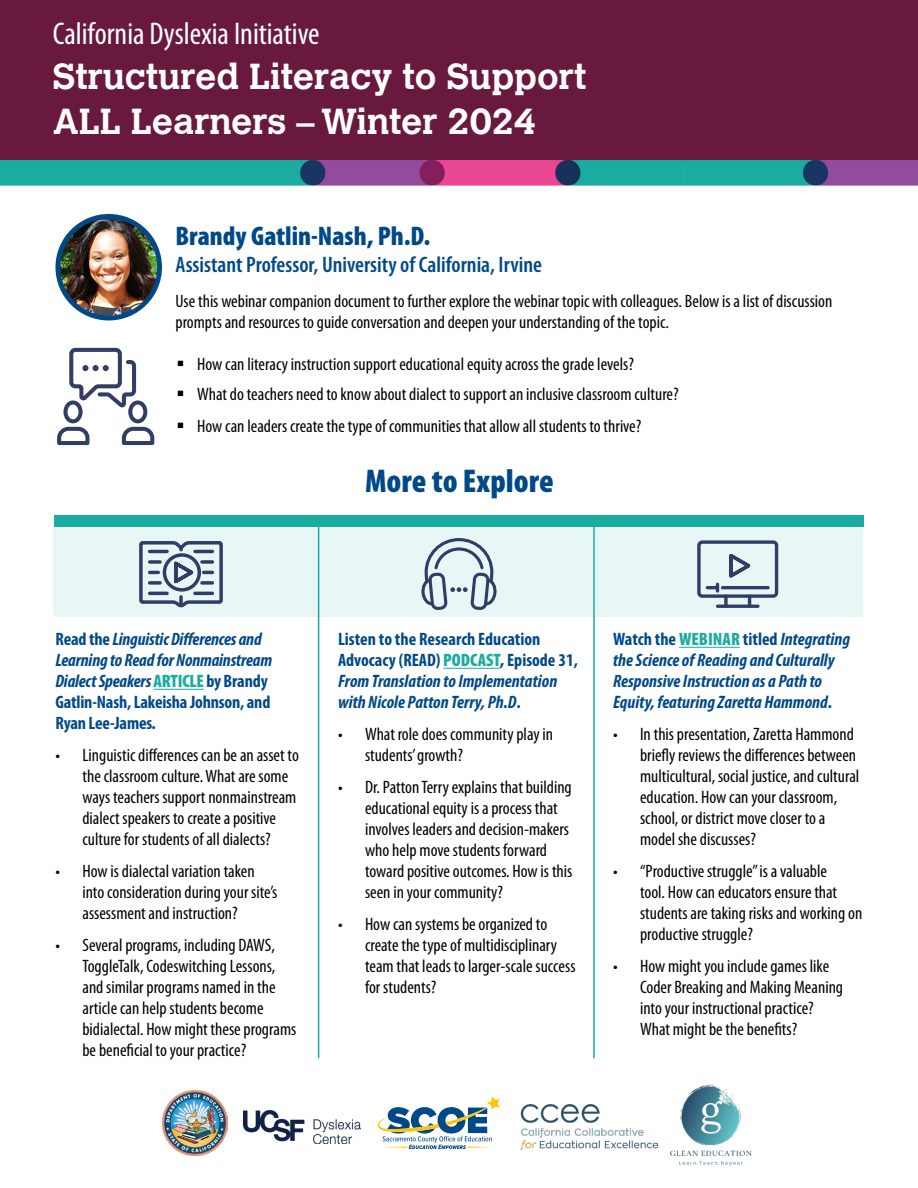
<style>
.page{position:relative;width:918px;height:1188px;background:#fff}
.page>*{position:absolute;margin:0;border:0;box-sizing:border-box;transform-origin:0 0}
.Title__H1{font:700 36px/45px "Calvert";color:#fff}
.Subheading__H2{font:900 condensed 33px "Myriad Pro";color:#004988}
.Title__H1-2{font:condensed 31.5px "Myriad Pro";color:#fff}
.Subheading__H2-2{font:900 condensed 27px "Myriad Pro";color:#004988}
.t1{font:600 condensed 22.5px "Myriad Pro";color:#004988}
.Bulleted_Listing{font:condensed 18px/21px "Myriad Pro";color:#000}
.t2{font:italic 700 condensed 18px/21px "Myriad Pro";color:#004988}
.s1{font-style:normal}
.s2{font-weight:900;font-style:normal;color:#1aaca0}
.s3{font-weight:900;font-style:normal}
</style>
<div class="page">
<div style="left:0;top:0;width:918px;height:163px;background:#69193e"></div>
<hr style="left:679px;top:647px;width:61px;height:1px;background:#1aaca0">
<div style="left:53px;top:523px;width:810px;height:94px;background:#e8f7f6"></div>
<hr style="left:154px;top:689px;width:50px;height:1px;background:#1aaca0">
<hr style="left:443px;top:668px;width:57px;height:1px;background:#1aaca0">
<img style="left:0;top:160px;width:918px;height:26px">
<div style="left:63px;top:401px;width:20px;height:22px;border:4px solid #313d64;border-radius:50%"></div>
<svg style="left:57px;top:426px;width:33px;height:20px"></svg>
<div style="left:128px;top:401px;width:19px;height:22px;border:4px solid #313d64;border-radius:50%"></div>
<svg style="left:121px;top:426px;width:34px;height:20px"></svg>
<svg style="left:67px;top:347px;width:71px;height:65px"></svg>
<img style="left:163px;top:1090px;width:65px;height:65px">
<img style="left:520px;top:1104px;width:138px;height:45px">
<img style="left:244px;top:1111px;width:117px;height:32px">
<svg style="left:378px;top:1097px;width:122px;height:52px"></svg>
<img style="left:670px;top:1084px;width:82px;height:82px">
<div style="left:54px;top:515px;width:810px;height:11px;background:#1aaca0"></div>
<hr style="left:318px;top:521px;width:1px;height:537px;background:#1aaca0">
<hr style="left:593px;top:521px;width:2px;height:537px;background:#1aaca0">
<svg style="left:421px;top:538px;width:76px;height:72px"></svg>
<svg style="left:729px;top:554px;width:22px;height:24px"></svg>
<div style="left:697px;top:540px;width:81px;height:58px;border:3px solid #313d64;border-radius:3px"></div>
<hr style="left:717px;top:605px;width:41px;height:3px;background:#313d64">
<svg style="left:724px;top:596px;width:4px;height:9px"></svg>
<svg style="left:748px;top:596px;width:3px;height:9px"></svg>
<hr style="left:723px;top:586px;width:45px;height:3px;background:#313d64">
<svg style="left:707px;top:584px;width:12px;height:7px"></svg>
<svg style="left:139px;top:541px;width:84px;height:67px"></svg>
<img style="left:58px;top:216px;width:102px;height:102px;border-radius:51px">
<div style="left:55px;top:214px;width:107px;height:106px;border:5px solid #004988;border-radius:50%"></div>
<h1 class="Title__H1-2" style="left:53px;top:15px;width:268px">California Dyslexia Initiative</h1>
<h1 class="Title__H1" style="left:53px;top:53px;width:535px">Structured Literacy to Support<br>ALL Learners – Winter 2024</h1>
<h2 class="Subheading__H2-2" style="left:176px;top:218px;width:256px">Brandy Gatlin-Nash, Ph.D.</h2>
<p class="t1" style="left:176px;top:251px;width:368px">Assistant Professor, University of California, Irvine</p>
<p class="Bulleted_Listing" style="left:176px;top:291px;width:658px">Use this webinar companion document to further explore the webinar topic with colleagues. Below is a list of discussion prompts and resources to guide conversation and deepen your understanding of the topic.</p>
<p class="Bulleted_Listing" style="left:197px;top:353px;width:438px">How can literacy instruction support educational equity across the grade levels?</p>
<p class="Bulleted_Listing" style="left:197px;top:383px;width:483px">What do teachers need to know about dialect to support an inclusive classroom culture?</p>
<p class="Bulleted_Listing" style="left:197px;top:415px;width:446px">How can leaders create the type of communities that allow all students to thrive?</p>
<h2 class="Subheading__H2" style="left:365px;top:460px;width:190px">More to Explore</h2>
<p class="t2" style="left:55px;top:629px;width:218px"><span class="s1">Read the</span> Linguistic Differences and<br>Learning to Read for Nonmainstream<br>Dialect Speakers <span class="s2">ARTICLE</span> <span class="s1">by Brandy<br>Gatlin-Nash, Lakeisha Johnson, and<br>Ryan Lee-James</span>.</p>
<p class="Bulleted_Listing" style="left:82px;top:745px;width:218px;text-indent:-27px">• Linguistic differences can be an asset to the classroom culture. What are some ways teachers support nonmainstream dialect speakers to create a positive culture for students of all dialects?</p>
<p class="Bulleted_Listing" style="left:82px;top:860px;width:197px;text-indent:-27px">• How is dialectal variation taken into consideration during your site’s assessment and instruction?</p>
<p class="Bulleted_Listing" style="left:82px;top:934px;width:215px;text-indent:-27px">• Several programs, including DAWS, ToggleTalk, Codeswitching Lessons, and similar programs named in the article can help students become bidialectal. How might these programs be beneficial to your practice?</p>
<p class="t2" style="left:338px;top:629px;width:241px"><span class="s1">Listen to the Research Education Advocacy (READ)</span> <span class="s2">PODCAST</span><span class="s3">,</span> <span class="s1">Episode 31, </span>From Translation to Implementation with Nicole Patton Terry, Ph.D<span class="s1">.</span></p>
<p class="Bulleted_Listing" style="left:365px;top:724px;width:190px;text-indent:-27px">• What role does community play in students’ growth?</p>
<p class="Bulleted_Listing" style="left:365px;top:776px;width:209px;text-indent:-27px">• Dr. Patton Terry explains that building educational equity is a process that involves leaders and decision-makers who help move students forward toward positive outcomes. How is this seen in your community?</p>
<p class="Bulleted_Listing" style="left:365px;top:913px;width:212px;text-indent:-27px">• How can systems be organized to create the type of multidisciplinary team that leads to larger-scale success for students?</p>
<p class="t2" style="left:613px;top:629px;width:239px"><span class="s1">Watch the</span> <span class="s2">WEBINAR</span> <span class="s1">titled</span> Integrating the Science of Reading and Culturally Responsive Instruction as a Path to Equity, featuring Zaretta Hammond<span class="s1">.</span></p>
<p class="Bulleted_Listing" style="left:640px;top:724px;width:221px;text-indent:-27px">• In this presentation, Zaretta Hammond briefly reviews the differences between multicultural, social justice, and cultural education. How can your classroom, school, or district move closer to a model she discusses?</p>
<p class="Bulleted_Listing" style="left:640px;top:860px;width:224px;text-indent:-27px">• “Productive struggle”is a valuable<br>tool. How can educators ensure that students are taking risks and working on productive struggle?</p>
<p class="Bulleted_Listing" style="left:640px;top:955px;width:205px;text-indent:-27px">• How might you include games like<br>Coder Breaking and Making Meaning into your instructional practice?<br>What might be the benefits?</p>
</div>
